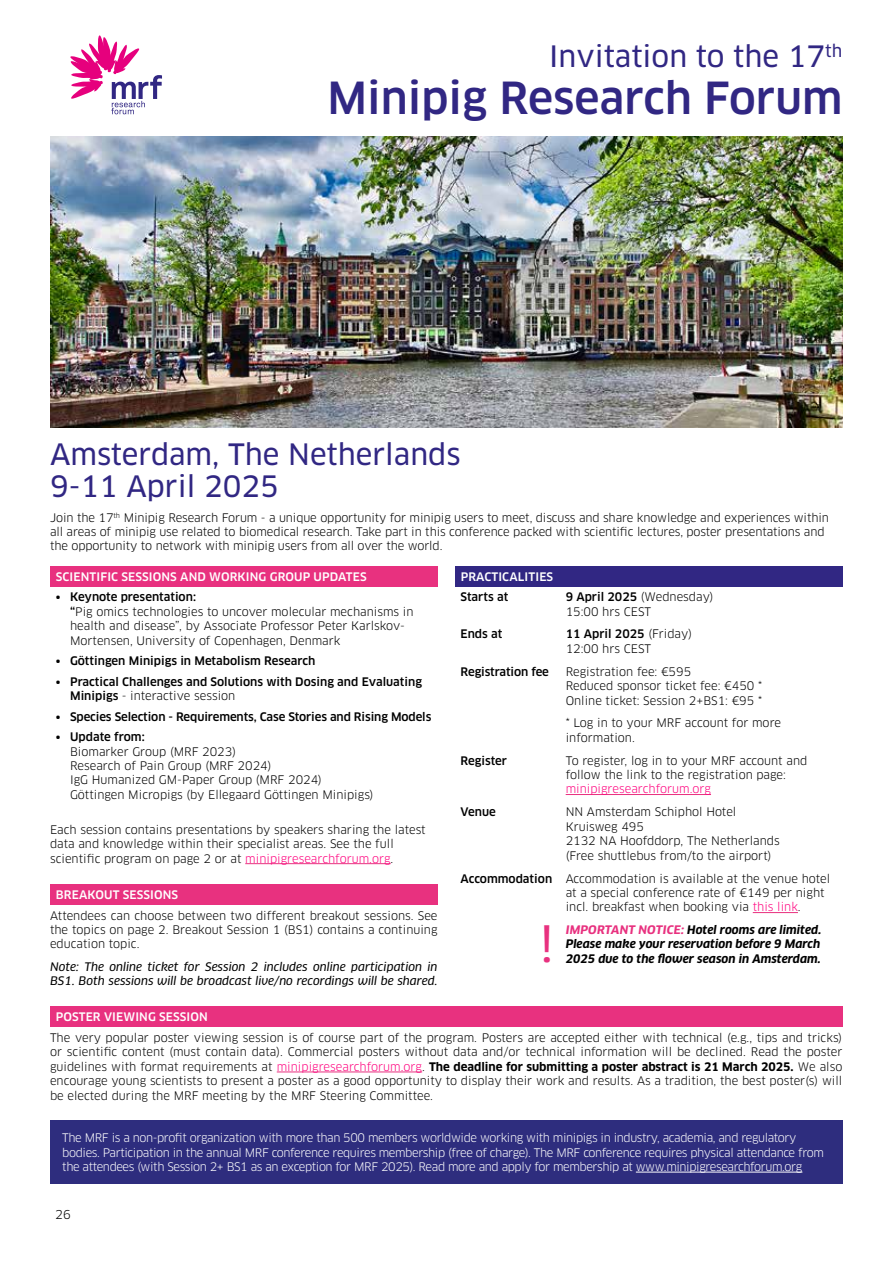
<style>
.page{position:relative;width:893px;height:1263px;background:#fff}
.page>*{position:absolute;margin:0;border:0;box-sizing:border-box;transform-origin:0 0}
.t1{font:49.05px "Clan OT News";color:#e8317f}
.t2{font:500 43.2px "Clan OT";color:#312783}
.t3{font:28.8px/31.7px "Clan OT News";color:#312783}
.t4{font:12px "Clan OT";color:#000}
.t5{font:11.55px/14.4px "Clan OT";color:#000}
.t6{font:11.55px/14.4px "Clan OT";letter-spacing:-.035em;color:#fff}
.t7{font:500 11.55px/14.4px "Clan OT";color:#000}
.t8{font:italic 11.55px/14.4px "Clan OT News";color:#000}
.t9{font:italic 700 11.55px/14.4px "Clan OT";color:#000}
.t10{font:500 11.55px "Clan OT";letter-spacing:.01em;color:#fff}
.t11{font:11.55px "Clan OT";color:#ff017e}
.s1{font-weight:500}
.s2{font-weight:400}
.s3{color:#ff017e}
.s4{font-weight:700}
.s5{color:#e8317f}
</style>
<div class="page">
<div style="left:50px;top:1121px;width:792px;height:62px;background:#2e2d7e"></div>
<img style="left:50px;top:136px;width:792px;height:291px">
<svg style="left:70px;top:35px;width:92px;height:79px"></svg>
<hr style="left:245px;top:863px;width:146px;height:1px;background:#e8317f">
<div style="left:50px;top:566px;width:388px;height:20px;background:#e8317f"></div>
<div style="left:50px;top:884px;width:388px;height:21px;background:#e8317f"></div>
<div style="left:50px;top:1006px;width:792px;height:21px;background:#e8317f"></div>
<hr style="left:277px;top:1072px;width:145px;height:1px;background:#e8317f">
<hr style="left:636px;top:1172px;width:166px;height:1px;background:#fff">
<div style="left:455px;top:566px;width:387px;height:20px;background:#312783"></div>
<hr style="left:566px;top:794px;width:145px;height:1px;background:#e8317f">
<hr style="left:753px;top:912px;width:45px;height:1px;background:#e8317f">
<h3 class="t3" style="left:549px;top:41px;width:295px">Invitation to the 17<sup>th</sup></h3>
<h2 class="t2" style="left:327px;top:73px;width:516px">Minipig Research Forum</h2>
<h3 class="t3" style="left:50px;top:439px;width:412px">Amsterdam, The Netherlands<br>9-11 April 2025</h3>
<p class="t5" style="left:50px;top:510px;width:780px">Join the 17<sup>th</sup> Minipig Research Forum - a unique opportunity for minipig users to meet, discuss and share knowledge and experiences within all areas of minipig use related to biomedical research. Take part in this conference packed with scientific lectures, poster presentations and the opportunity to network with minipig users from all over the world.</p>
<p class="t10" style="left:56px;top:570px;width:312px">SCIENTIFIC SESSIONS AND WORKING GROUP UPDATES</p>
<p class="t5" style="left:70px;top:590px;width:345px;text-indent:-14px"><span class="s1">• Keynote presentation:<br>“</span>Pig omics technologies to uncover molecular mechanisms in health and disease”, by Associate Professor Peter Karlskov-Mortensen, University of Copenhagen, Denmark</p>
<p class="t7" style="left:56px;top:654px;width:261px">• Göttingen Minipigs in Metabolism Research</p>
<p class="t7" style="left:70px;top:674px;width:353px;text-indent:-14px">• Practical Challenges and Solutions with Dosing and Evaluating<br>Minipigs <span class="s2">- interactive session</span></p>
<p class="t7" style="left:56px;top:709px;width:377px">• Species Selection - Requirements, Case Stories and Rising Models</p>
<p class="t7" style="left:56px;top:730px;width:90px">• Update from:</p>
<p class="t5" style="left:70px;top:744px;width:305px">Biomarker Group (MRF 2023)<br>Research of Pain Group (MRF 2024)<br>IgG Humanized GM-Paper Group (MRF 2024)<br>Göttingen Micropigs (by Ellegaard Göttingen Minipigs)</p>
<p class="t5" style="left:50px;top:822px;width:377px">Each session contains presentations by speakers sharing the latest data and knowledge within their specialist areas. See the full scientific program on page 2 or at <span class="s3">minipigresearchforum.org</span>.</p>
<p class="t10" style="left:56px;top:888px;width:124px">BREAKOUT SESSIONS</p>
<p class="t5" style="left:50px;top:908px;width:389px;text-align:justify">Attendees can choose between two different breakout sessions. See the topics on page 2. Breakout Session 1 (BS1) contains a continuing education topic.</p>
<p class="t8" style="left:50px;top:959px;width:389px">Note: The online ticket for Session 2 includes online participation in<br>BS1. Both sessions will be broadcast live/no recordings will be shared.</p>
<p class="t10" style="left:56px;top:1010px;width:153px">POSTER VIEWING SESSION</p>
<p class="t5" style="left:50px;top:1030px;width:794px;text-align:justify">The very popular poster viewing session is of course part of the program. Posters are accepted either with technical (e.g., tips and tricks) or scientific content (must contain data). Commercial posters without data and/or technical information will be declined. Read the poster guidelines with format requirements at <span class="s3">minipigresearchforum.org</span>. <span class="s4">The deadline for submitting a poster abstract is 21 March 2025.</span> We also encourage young scientists to present a poster as a good opportunity to display their work and results. As a tradition, the best poster(s) will be elected during the MRF meeting by the MRF Steering Committee.</p>
<p class="t6" style="left:62px;top:1131px;width:763px">The MRF is a non-profit organization with more than 500 members worldwide working with minipigs in industry, academia, and regulatory bodies. Participation in the annual MRF conference requires membership (free of charge). The MRF conference requires physical attendance from the attendees (with Session 2+ BS1 as an exception for MRF 2025). Read more and apply for membership at www.minipigresearchforum.org</p>
<p class="t10" style="left:461px;top:570px;width:94px">PRACTICALITIES</p>
<p class="t7" style="left:461px;top:590px;width:49px">Starts at</p>
<p class="t7" style="left:461px;top:627px;width:43px">Ends at</p>
<p class="t5" style="left:566px;top:590px;width:149px"><span class="s1">9 April 2025</span> (Wednesday)<br>15:00 hrs CEST</p>
<p class="t5" style="left:566px;top:627px;width:128px"><span class="s1">11 April 2025</span> (Friday)<br>12:00 hrs CEST</p>
<p class="t7" style="left:461px;top:664px;width:90px">Registration fee</p>
<p class="t5" style="left:566px;top:664px;width:198px">Registration fee: €595<br>Reduced sponsor ticket fee: €450 *<br>Online ticket: Session 2+BS1: €95 *</p>
<p class="t5" style="left:566px;top:716px;width:217px">* Log in to your MRF account for more information.</p>
<p class="t7" style="left:461px;top:753px;width:48px">Register</p>
<p class="t5" style="left:566px;top:753px;width:243px">To register, log in to your MRF account and follow the link to the registration page:</p>
<p class="t11" style="left:566px;top:782px;width:147px">minipigresearchforum.org</p>
<p class="t7" style="left:461px;top:805px;width:37px">Venue</p>
<p class="t5" style="left:566px;top:805px;width:215px">NN Amsterdam Schiphol Hotel<br>Kruisweg 495<br>2132 NA Hoofddorp, The Netherlands (Free shuttlebus from/to the airport)</p>
<p class="t5" style="left:566px;top:871px;width:266px;text-indent:-105px"><span class="s1">Accommodation</span> Accommodation is available at the venue hotel at a special conference rate of €149 per night incl. breakfast when booking via <span class="s3">this link</span>.</p>
<p class="t9" style="left:566px;top:923px;width:257px"><span class="s5">IMPORTANT NOTICE:</span> Hotel rooms are limited.<br>Please make your reservation before 9 March</p>
<h1 class="t1" style="left:539px;top:915px;width:16px">!</h1>
<p class="t9" style="left:566px;top:951px;width:257px">2025 due to the flower season in Amsterdam.</p>
<p class="t4" style="left:55px;top:1207px;width:17px">26</p>
</div>
